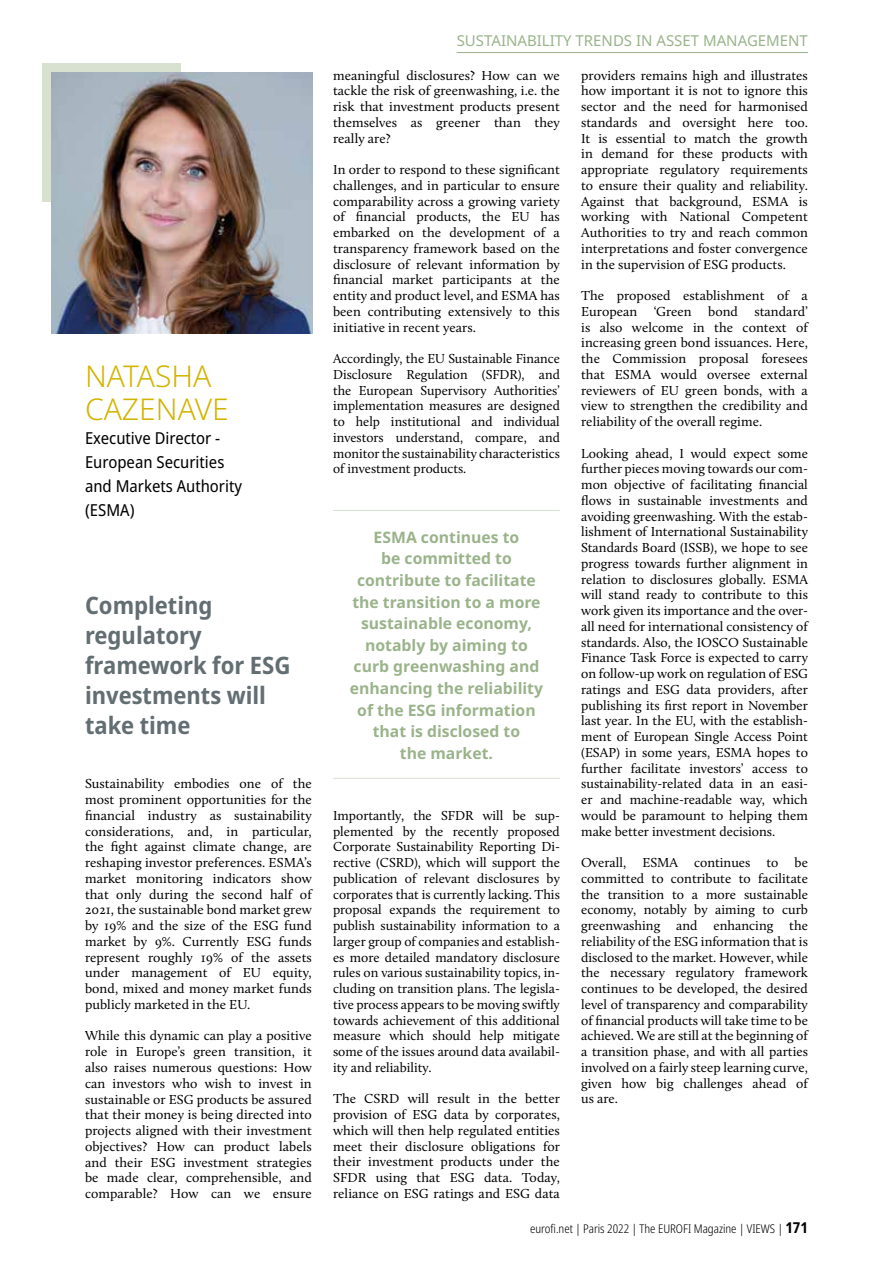
<style>
.page{position:relative;width:893px;height:1263px;background:#fff}
.page>*{position:absolute;margin:0;border:0;box-sizing:border-box;transform-origin:0 0}
.t1{font:300 30px/33px "Noto Sans";color:#d3b400}
.t2{font:700 semi-condensed 24px/30px "Noto Sans";color:#636e73}
.t3{font:semi-condensed 16.5px/24px "Noto Sans";color:#000}
.t4{font:700 15.75px/21.6px "Noto Sans";color:#9ab38b;text-align:center}
.t5{font:15px "Noto Sans";color:#9ab38b}
.t6{font:13.5px/15.8px "Calluna";letter-spacing:.005em;color:#000;text-align:justify}
.t7{font:300 condensed 12px "Noto Sans";color:#000}
.s1{font-weight:700;font-size:15px}
</style>
<div class="page">
<hr style="left:457px;top:52px;width:351px;height:1px;background:#9ab38b">
<div style="left:43px;top:64px;width:138px;height:138px;background:#d8e0d0"></div>
<img style="left:51px;top:72px;width:262px;height:262px">
<hr style="left:333px;top:510px;width:227px;height:1px;background:#d8e0d0">
<hr style="left:333px;top:778px;width:227px;height:1px;background:#d8e0d0">
<h1 class="t1" style="left:85px;top:360px;width:145px">NATASHA<br>CAZENAVE</h1>
<p class="t3" style="left:85px;top:427px;width:158px">Executive Director -<br>European Securities and Markets Authority (ESMA)</p>
<h2 class="t2" style="left:85px;top:590px;width:207px">Completing regulatory framework for ESG investments will take time</h2>
<p class="t6" style="left:85px;top:776px;width:228px">Sustainability embodies one of the most prominent opportunities for the financial industry as sustainability considerations, and, in particular, the fight against climate change, are reshaping investor preferences. ESMA’s market monitoring indicators show that only during the second half of 2021, the sustainable bond market grew by 19% and the size of the ESG fund market by 9%. Currently ESG funds represent roughly 19% of the assets under management of EU equity, bond, mixed and money market funds publicly marketed in the EU.</p>
<p class="t6" style="left:85px;top:1028px;width:228px">While this dynamic can play a positive role in Europe’s green transition, it also raises numerous questions: How can investors who wish to invest in sustainable or ESG products be assured that their money is being directed into projects aligned with their investment objectives? How can product labels and their ESG investment strategies be made clear, comprehensible, and comparable? How can we ensure</p>
<p class="t5" style="left:457px;top:30px;width:353px">SUSTAINABILITY TRENDS IN ASSET MANAGEMENT</p>
<p class="t6" style="left:333px;top:67px;width:228px">meaningful disclosures? How can we tackle the risk of greenwashing, i.e. the risk that investment products present themselves as greener than they really are?</p>
<p class="t6" style="left:333px;top:162px;width:228px">In order to respond to these significant challenges, and in particular to ensure comparability across a growing variety of financial products, the EU has embarked on the development of a transparency framework based on the disclosure of relevant information by financial market participants at the entity and product level, and ESMA has been contributing extensively to this initiative in recent years.</p>
<p class="t6" style="left:333px;top:351px;width:228px">Accordingly, the EU Sustainable Finance Disclosure Regulation (SFDR), and the European Supervisory Authorities’ implementation measures are designed to help institutional and individual investors understand, compare, and monitor the sustainability characteristics of investment products.</p>
<p class="t4" style="left:350px;top:527px;width:195px">ESMA continues to<br>be committed to contribute to facilitate the transition to a more sustainable economy, notably by aiming to curb greenwashing and enhancing the reliability of the ESG information that is disclosed to<br>the market.</p>
<p class="t6" style="left:333px;top:807px;width:228px">Importantly, the SFDR will be sup&shy;plemented by the recently proposed Corporate Sustainability Reporting Di&shy;rective (CSRD), which will support the publication of relevant disclosures by corporates that is currently lacking. This proposal expands the requirement to publish sustainability information to a larger group of companies and establish&shy;es more detailed mandatory disclosure rules on various sustainability topics, in&shy;cluding on transition plans. The legisla&shy;tive process appears to be moving swiftly towards achievement of this additional measure which should help mitigate some of the issues around data availabil&shy;ity and reliability.</p>
<p class="t6" style="left:333px;top:1091px;width:228px">The CSRD will result in the better provision of ESG data by corporates, which will then help regulated entities meet their disclosure obligations for their investment products under the SFDR using that ESG data. Today, reliance on ESG ratings and ESG data</p>
<p class="t6" style="left:581px;top:67px;width:228px">providers remains high and illustrates how important it is not to ignore this sector and the need for harmonised standards and oversight here too.<br>It is essential to match the growth in demand for these products with appropriate regulatory requirements to ensure their quality and reliability.<br>Against that background, ESMA is working with National Competent Authorities to try and reach common interpretations and foster convergence in the supervision of ESG products.</p>
<p class="t6" style="left:581px;top:288px;width:228px">The proposed establishment of a European ‘Green bond standard’ is also welcome in the context of increasing green bond issuances. Here, the Commission proposal foresees that ESMA would oversee external reviewers of EU green bonds, with a view to strengthen the credibility and reliability of the overall regime.</p>
<p class="t6" style="left:581px;top:445px;width:228px">Looking ahead, I would expect some further pieces moving towards our com&shy;mon objective of facilitating financial flows in sustainable investments and avoiding greenwashing. With the estab&shy;lishment of International Sustainability Standards Board (ISSB), we hope to see progress towards further alignment in relation to disclosures globally. ESMA will stand ready to contribute to this work given its importance and the over&shy;all need for international consistency of standards. Also, the IOSCO Sustainable Finance Task Force is expected to carry on follow-up work on regulation of ESG ratings and ESG data providers, after publishing its first report in November last year. In the EU, with the establish&shy;ment of European Single Access Point (ESAP) in some years, ESMA hopes to further facilitate investors’ access to sustainability-related data in an easi&shy;er and machine-readable way, which would be paramount to helping them make better investment decisions.</p>
<p class="t6" style="left:581px;top:855px;width:228px">Overall, ESMA continues to be committed to contribute to facilitate the transition to a more sustainable economy, notably by aiming to curb greenwashing and enhancing the reliability of the ESG information that is disclosed to the market. However, while the necessary regulatory framework continues to be developed, the desired level of transparency and comparability of financial products will take time to be achieved. We are still at the beginning of a transition phase, and with all parties involved on a fairly steep learning curve, given how big challenges ahead of us are.</p>
<p class="t7" style="left:530px;top:1220px;width:279px">eurofi.net | Paris 2022 | The EUROFI Magazine | VIEWS | <span class="s1">171</span></p>
</div>
